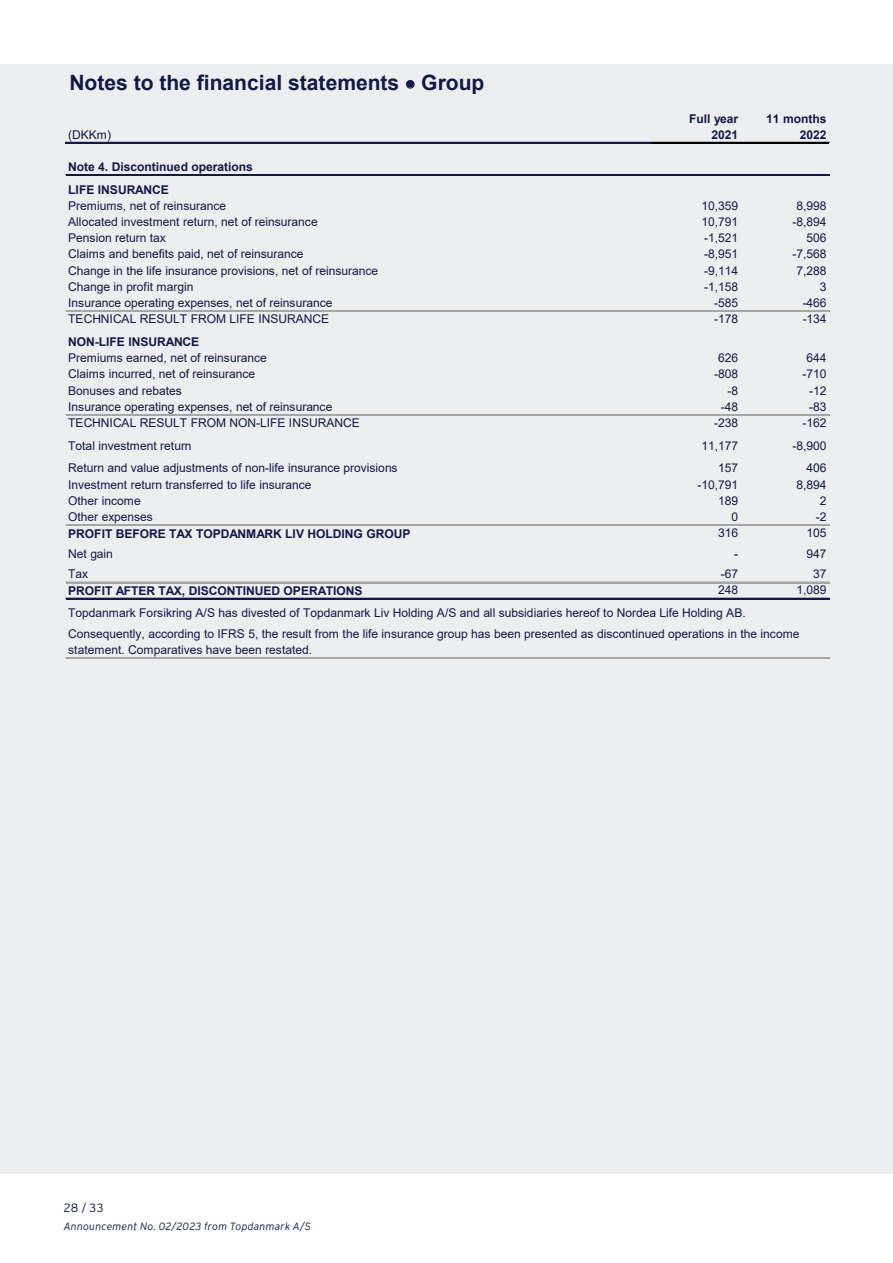
<style>
.page{position:relative;width:893px;height:1263px;background:#fff}
.page>*{position:absolute;margin:0;border:0;box-sizing:border-box;transform-origin:0 0}
.t1{font:700 21px "Arial";color:#131947}
.t2{font:12px/20.5px "Arial";letter-spacing:-.005em;color:#131947}
.t3{font:700 12px/22.6px "Arial";color:#131947}
.t4{font:300 12px "Interstate";color:#131947}
.t5{font:12px "Arial";color:#000}
.t6{font:italic 300 10.5px "Interstate";letter-spacing:.015em;color:#131947}
</style>
<div class="page">
<div style="left:0;top:64px;width:893px;height:1110px;background:#eceeef"></div>
<hr style="left:66px;top:142px;width:586px;height:2px;background:#131947">
<hr style="left:652px;top:142px;width:177px;height:2px;background:#000">
<hr style="left:66px;top:174px;width:763px;height:1px;background:#131947">
<hr style="left:66px;top:175px;width:763px;height:1px;background:#131947">
<hr style="left:66px;top:310px;width:763px;height:1px;background:#a6a6a6">
<hr style="left:66px;top:311px;width:763px;height:1px;background:#a6a6a6">
<hr style="left:66px;top:414px;width:763px;height:2px;background:#a6a6a6">
<hr style="left:66px;top:524px;width:763px;height:1px;background:#a6a6a6">
<hr style="left:66px;top:525px;width:763px;height:1px;background:#a6a6a6">
<hr style="left:66px;top:582px;width:763px;height:1px;background:#a6a6a6">
<hr style="left:66px;top:598px;width:763px;height:1px;background:#131947">
<hr style="left:66px;top:657px;width:763px;height:2px;background:#a6a6a6">
<h1 class="t1" style="left:69px;top:68px;width:416px">Notes to the financial statements • Group</h1>
<p class="t3" style="left:689px;top:107px;width:51px">Full year</p>
<p class="t3" style="left:766px;top:107px;width:62px">11 months</p>
<p class="t2" style="left:68px;top:124px;width:45px">(DKKm)</p>
<p class="t3" style="left:712px;top:124px;width:28px">2021</p>
<p class="t3" style="left:800px;top:124px;width:28px">2022</p>
<p class="t3" style="left:68px;top:156px;width:186px">Note 4. Discontinued operations<br>LIFE INSURANCE</p>
<p class="t2" style="left:68px;top:195px;width:159px">Premiums, net of reinsurance</p>
<p class="t2" style="left:701px;top:195px;width:38px">10,359</p>
<p class="t2" style="left:796px;top:195px;width:32px">8,998</p>
<p class="t2" style="left:68px;top:211px;width:251px">Allocated investment return, net of reinsurance</p>
<p class="t2" style="left:701px;top:211px;width:38px">10,791</p>
<p class="t2" style="left:792px;top:211px;width:36px">-8,894</p>
<p class="t2" style="left:68px;top:228px;width:99px">Pension return tax</p>
<p class="t2" style="left:704px;top:228px;width:36px">-1,521</p>
<p class="t2" style="left:807px;top:228px;width:22px">506</p>
<p class="t2" style="left:68px;top:244px;width:237px">Claims and benefits paid, net of reinsurance</p>
<p class="t2" style="left:704px;top:244px;width:36px">-8,951</p>
<p class="t2" style="left:793px;top:244px;width:36px">-7,568</p>
<p class="t2" style="left:68px;top:260px;width:312px">Change in the life insurance provisions, net of reinsurance</p>
<p class="t2" style="left:704px;top:260px;width:36px">-9,114</p>
<p class="t2" style="left:796px;top:260px;width:32px">7,288</p>
<p class="t2" style="left:68px;top:276px;width:127px">Change in profit margin</p>
<p class="t2" style="left:704px;top:276px;width:36px">-1,158</p>
<p class="t2" style="left:820px;top:276px;width:8px">3</p>
<p class="t2" style="left:68px;top:292px;width:266px">Insurance operating expenses, net of reinsurance</p>
<p class="t2" style="left:714px;top:292px;width:25px">-585</p>
<p class="t2" style="left:803px;top:292px;width:25px">-466</p>
<p class="t2" style="left:68px;top:309px;width:262px">TECHNICAL RESULT FROM LIFE INSURANCE</p>
<p class="t2" style="left:714px;top:309px;width:25px">-178</p>
<p class="t2" style="left:803px;top:309px;width:25px">-134</p>
<p class="t3" style="left:68px;top:331px;width:133px">NON-LIFE INSURANCE</p>
<p class="t2" style="left:68px;top:348px;width:200px">Premiums earned, net of reinsurance</p>
<p class="t2" style="left:718px;top:348px;width:22px">626</p>
<p class="t2" style="left:807px;top:348px;width:22px">644</p>
<p class="t2" style="left:68px;top:364px;width:189px">Claims incurred, net of reinsurance</p>
<p class="t2" style="left:714px;top:364px;width:25px">-808</p>
<p class="t2" style="left:803px;top:364px;width:25px">-710</p>
<p class="t2" style="left:68px;top:380px;width:115px">Bonuses and rebates</p>
<p class="t2" style="left:728px;top:380px;width:12px">-8</p>
<p class="t2" style="left:809px;top:380px;width:19px">-12</p>
<p class="t2" style="left:68px;top:396px;width:266px">Insurance operating expenses, net of reinsurance</p>
<p class="t2" style="left:721px;top:396px;width:19px">-48</p>
<p class="t2" style="left:809px;top:396px;width:19px">-83</p>
<p class="t2" style="left:68px;top:412px;width:293px">TECHNICAL RESULT FROM NON-LIFE INSURANCE</p>
<p class="t2" style="left:714px;top:412px;width:25px">-238</p>
<p class="t2" style="left:803px;top:412px;width:25px">-162</p>
<p class="t2" style="left:68px;top:435px;width:125px">Total investment return</p>
<p class="t2" style="left:701px;top:435px;width:38px">11,177</p>
<p class="t2" style="left:792px;top:435px;width:36px">-8,900</p>
<p class="t2" style="left:68px;top:458px;width:331px">Return and value adjustments of non-life insurance provisions</p>
<p class="t2" style="left:718px;top:458px;width:22px">157</p>
<p class="t2" style="left:807px;top:458px;width:22px">406</p>
<p class="t2" style="left:68px;top:474px;width:245px">Investment return transferred to life insurance</p>
<p class="t2" style="left:697px;top:474px;width:42px">-10,791</p>
<p class="t2" style="left:796px;top:474px;width:32px">8,894</p>
<p class="t2" style="left:68px;top:490px;width:74px">Other income</p>
<p class="t2" style="left:718px;top:490px;width:22px">189</p>
<p class="t2" style="left:820px;top:490px;width:8px">2</p>
<p class="t2" style="left:68px;top:506px;width:86px">Other expenses</p>
<p class="t2" style="left:731px;top:506px;width:8px">0</p>
<p class="t2" style="left:816px;top:506px;width:12px">-2</p>
<p class="t3" style="left:68px;top:522px;width:344px">PROFIT BEFORE TAX TOPDANMARK LIV HOLDING GROUP</p>
<p class="t2" style="left:718px;top:523px;width:22px">316</p>
<p class="t2" style="left:807px;top:523px;width:22px">105</p>
<p class="t2" style="left:68px;top:543px;width:46px">Net gain</p>
<p class="t5" style="left:734px;top:545px;width:6px">-</p>
<p class="t2" style="left:807px;top:543px;width:22px">947</p>
<p class="t2" style="left:68px;top:564px;width:22px">Tax</p>
<p class="t2" style="left:721px;top:564px;width:19px">-67</p>
<p class="t2" style="left:813px;top:564px;width:15px">37</p>
<p class="t3" style="left:68px;top:579px;width:296px">PROFIT AFTER TAX, DISCONTINUED OPERATIONS</p>
<p class="t2" style="left:718px;top:580px;width:22px">248</p>
<p class="t2" style="left:796px;top:580px;width:32px">1,089</p>
<p class="t2" style="left:68px;top:603px;width:733px">Topdanmark Forsikring A/S has divested of Topdanmark Liv Holding A/S and all subsidiaries hereof to Nordea Life Holding AB.<br>Consequently, according to IFRS 5, the result from the life insurance group has been presented as discontinued operations in the income</p>
<p class="t2" style="left:68px;top:639px;width:245px">statement. Comparatives have been restated.</p>
<p class="t4" style="left:64px;top:1199px;width:41px">28 / 33</p>
<p class="t6" style="left:64px;top:1218px;width:249px">Announcement No. 02/2023 from Topdanmark A/S</p>
</div>
